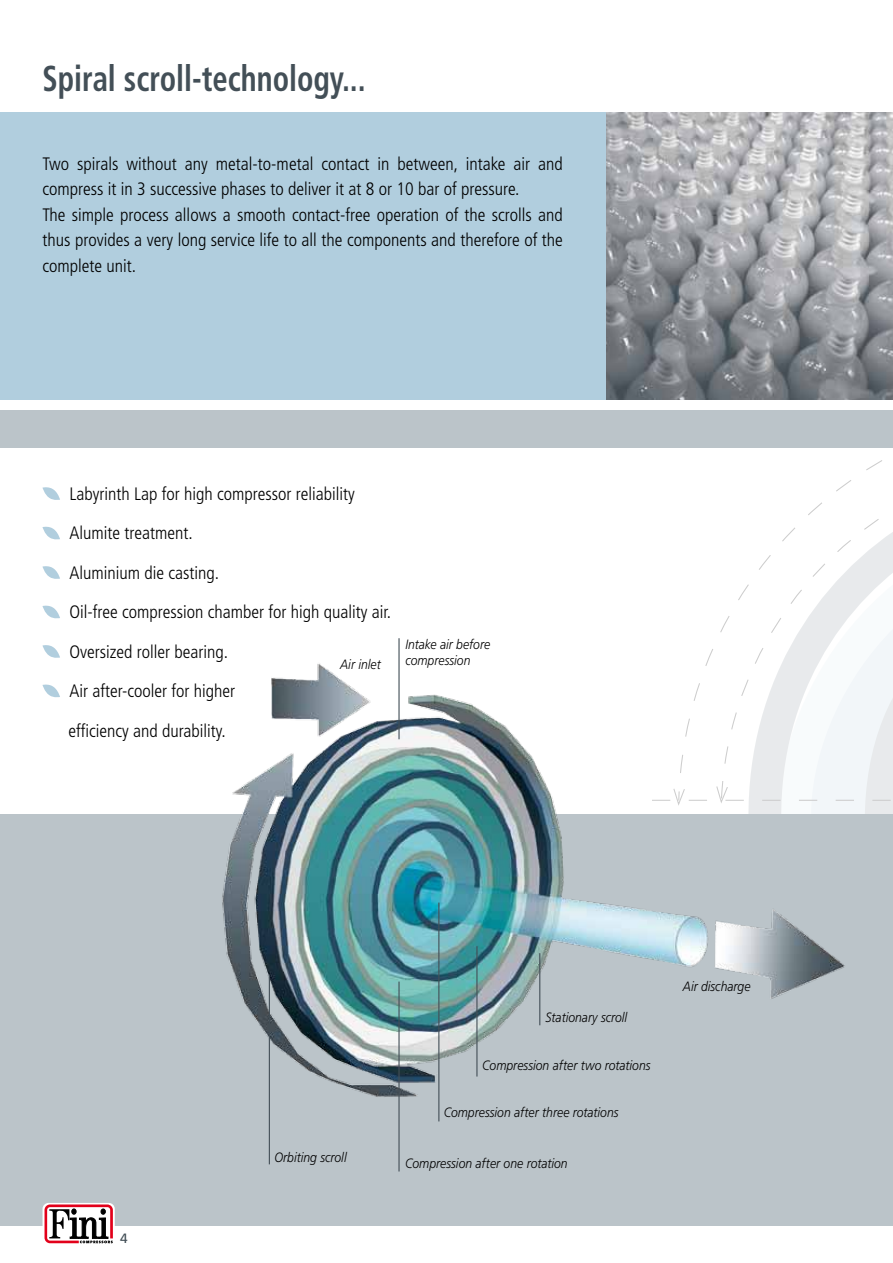
<style>
.page{position:relative;width:893px;height:1263px;background:#fff}
.page>*{position:absolute;margin:0;border:0;box-sizing:border-box;transform-origin:0 0}
.t1{font:700 condensed 36px "Frutiger";color:#434f57;scale:.85 1}
.t2{font:300 condensed 18px/39.5px "Frutiger";color:#000}
.t3{font:italic 300 13.5px/16.2px "Frutiger";color:#000;scale:.9 1}
.t4{font:13.5px "Frutiger";color:#434f57}
</style>
<div class="page">
<svg style="left:759px;top:502px;width:134px;height:303px"></svg>
<svg style="left:858px;top:800px;width:35px;height:1px"></svg>
<div style="left:0;top:814px;width:893px;height:413px;background:#bbc4c9"></div>
<div style="left:0;top:113px;width:893px;height:287px;background:#b1cede"></div>
<img style="left:606px;top:113px;width:287px;height:287px">
<svg style="left:43px;top:1203px;width:72px;height:41px"></svg>
<svg style="left:43px;top:487px;width:17px;height:13px"></svg>
<svg style="left:43px;top:526px;width:17px;height:14px"></svg>
<svg style="left:43px;top:566px;width:17px;height:13px"></svg>
<svg style="left:43px;top:605px;width:17px;height:14px"></svg>
<svg style="left:43px;top:645px;width:17px;height:13px"></svg>
<svg style="left:43px;top:684px;width:17px;height:14px"></svg>
<img style="left:222px;top:583px;width:636px;height:557px">
<hr style="left:398px;top:638px;width:2px;height:101px;background:#434f57">
<hr style="left:398px;top:981px;width:2px;height:190px;background:#434f57">
<hr style="left:269px;top:974px;width:1px;height:190px;background:#434f57">
<hr style="left:539px;top:953px;width:1px;height:72px;background:#434f57">
<hr style="left:476px;top:946px;width:1px;height:130px;background:#434f57">
<hr style="left:438px;top:902px;width:1px;height:219px;background:#434f57">
<div style="left:0;top:410px;width:893px;height:38px;background:#bbc4c9"></div>
<h1 class="t1" style="left:43px;top:57px;width:382px">Spiral scroll-technology...</h1>
<p class="t2" style="left:43px;top:151px;width:522px;line-height:25.5px">Two spirals without any metal-to-metal contact in between, intake air and compress it in 3 successive phases to deliver it at 8 or 10 bar of pressure.<br>The simple process allows a smooth contact-free operation of the scrolls and thus provides a very long service life to all the components and therefore of the complete unit.</p>
<p class="t2" style="left:68px;top:474px;width:324px">Labyrinth Lap for high compressor reliability<br>Alumite treatment.<br>Aluminium die casting.<br>Oil-free compression chamber for high quality air.<br>Oversized roller bearing.<br>Air after-cooler for higher<br>efficiency and durability.</p>
<p class="t3" style="left:340px;top:656px;width:46px">Air inlet</p>
<p class="t3" style="left:405px;top:636px;width:96px">Intake air before compression</p>
<p class="t4" style="left:120px;top:1230px;width:9px">4</p>
<p class="t3" style="left:274px;top:1149px;width:82px">Orbiting scroll</p>
<p class="t3" style="left:545px;top:1009px;width:92px">Stationary scroll</p>
<p class="t3" style="left:482px;top:1057px;width:188px">Compression after two rotations</p>
<p class="t3" style="left:444px;top:1104px;width:196px">Compression after three rotations</p>
<p class="t3" style="left:405px;top:1155px;width:182px">Compression after one rotation</p>
<p class="t3" style="left:683px;top:978px;width:77px">Air discharge</p>
</div>
